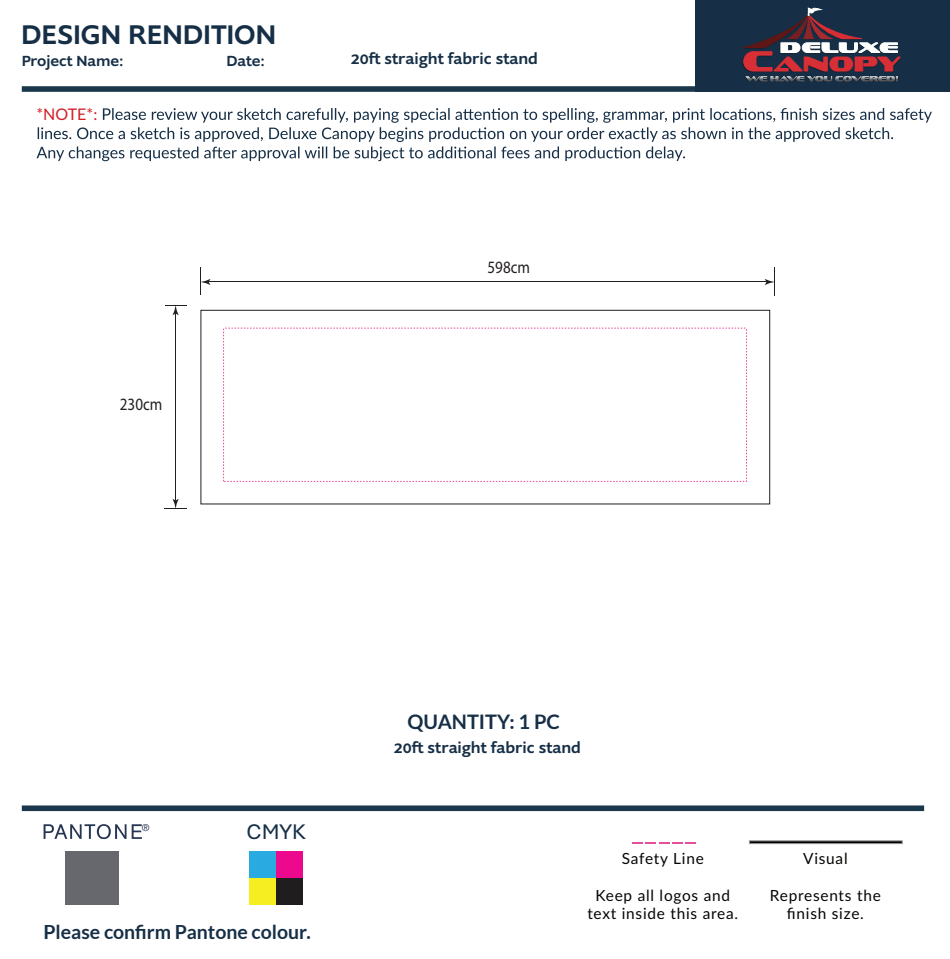
<style>
.page{position:relative;width:950px;height:959px;background:#fff}
.page>*{position:absolute;margin:0;border:0;box-sizing:border-box;transform-origin:0 0}
.t1{font:500 28px "Supra W03";color:#162f46}
.t2{font:20.68px "AG Schulbuch BQ";color:#162f46}
.t3{font:700 20px "Lato";color:#162f46}
.t4{font:700 19.44px "Lato";color:#162f46}
.t5{font:17.28px "Myriad Pro";color:#231f20;scale:.87 1}
.t6{font:500 16px "Supra W03";color:#162f46}
.t7{font:16px "Lato";color:#cf2027}
.t8{font:15.4px/18.5px "Lato";letter-spacing:.05em;color:#050504;text-align:center}
.t9{font:15.4px/18.5px "Lato";letter-spacing:.05em;color:#040503;text-align:center}
.t10{font:500 15.2px "Supra W03";color:#162f46}
.t11{font:9.72px "Avenir LT Std";color:#253553}
</style>
<div class="page">
<div style="left:695px;top:0;width:254px;height:92px;background:#162f46"></div>
<svg style="left:44px;top:824px;width:82px;height:14px"></svg>
<svg style="left:132px;top:824px;width:10px;height:14px"></svg>
<div style="left:65px;top:850px;width:54px;height:54px;background:#66686d"></div>
<div style="left:249px;top:850px;width:27px;height:27px;background:#29abe2"></div>
<div style="left:276px;top:850px;width:27px;height:27px;background:#ec098d"></div>
<div style="left:249px;top:877px;width:27px;height:27px;background:#f7ee21"></div>
<div style="left:276px;top:877px;width:27px;height:27px;background:#201d1e"></div>
<svg style="left:37px;top:108px;width:894px;height:53px"></svg>
<div style="left:22px;top:86px;width:673px;height:6px;background:#1a374b"></div>
<div style="left:22px;top:805px;width:901px;height:5px;background:#1a374b"></div>
<svg style="left:632px;top:842px;width:63px;height:1px"></svg>
<div style="left:749px;top:840px;width:153px;height:3px;background:#040503;border:1px solid #939598"></div>
<img style="left:748px;top:81px;width:150px;height:1px">
<svg style="left:743px;top:8px;width:156px;height:73px"></svg>
<hr style="left:207px;top:281px;width:560px;height:1px;background:#231f20">
<svg style="left:200px;top:267px;width:10px;height:28px"></svg>
<svg style="left:764px;top:267px;width:11px;height:29px"></svg>
<hr style="left:175px;top:312px;width:1px;height:190px;background:#231f20">
<svg style="left:165px;top:305px;width:22px;height:10px"></svg>
<svg style="left:164px;top:499px;width:23px;height:10px"></svg>
<div style="left:201px;top:310px;width:568px;height:194px;background:#fff;border:1px solid #231f20"></div>
<svg style="left:223px;top:328px;width:523px;height:153px"></svg>
<h1 class="t1" style="left:21px;top:16px;width:256px">DESIGN RENDITION</h1>
<p class="t10" style="left:22px;top:51px;width:103px">Project Name:</p>
<p class="t10" style="left:226px;top:51px;width:40px">Date:</p>
<p class="t7" style="left:36px;top:102px;width:62px">*NOTE*:</p>
<p class="t5" style="left:120px;top:394px;width:50px">230cm</p>
<p class="t6" style="left:350px;top:48px;width:189px">20ft straight fabric stand</p>
<p class="t5" style="left:487px;top:256px;width:50px">598cm</p>
<p class="t11" style="left:142px;top:821px;width:9px">®</p>
<p class="t2" style="left:246px;top:819px;width:60px">CMYK</p>
<p class="t4" style="left:44px;top:920px;width:268px">Please confirm Pantone colour.</p>
<p class="t3" style="left:407px;top:709px;width:154px">QUANTITY: 1 PC</p>
<p class="t6" style="left:393px;top:736px;width:189px">20ft straight fabric stand</p>
<p class="t8" style="left:621px;top:847px;width:84px">Safety Line</p>
<p class="t8" style="left:587px;top:884px;width:152px">Keep all logos and text inside this area.</p>
<p class="t9" style="left:802px;top:847px;width:46px">Visual</p>
<p class="t9" style="left:769px;top:884px;width:112px">Represents the finish size.</p>
</div>
